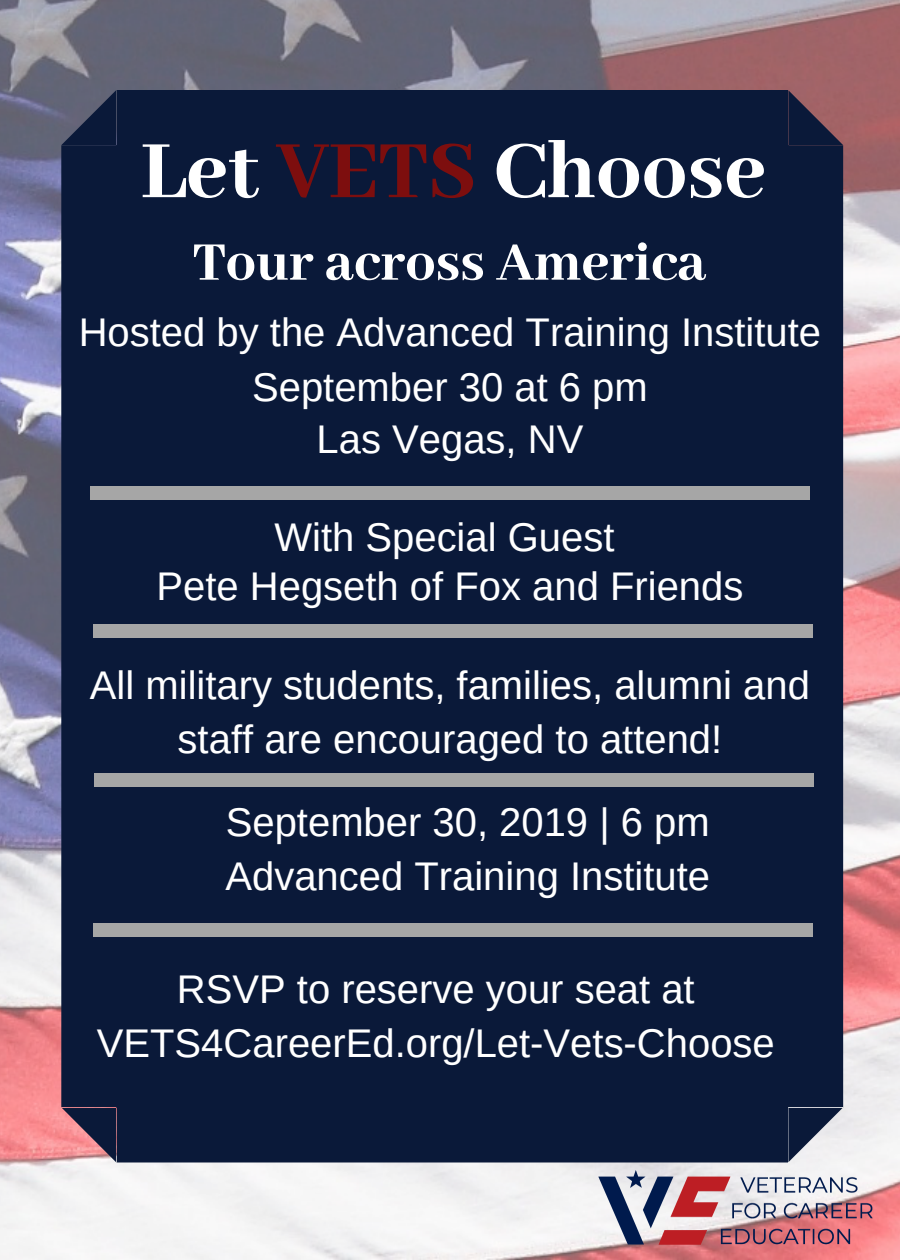
<style>
.page{position:relative;width:900px;height:1260px;background:#fff}
.page>*{position:absolute;margin:0;border:0;box-sizing:border-box;transform-origin:0 0}
.t1{font:800 90px "Abhaya Libre";color:#fff}
.t2{font:800 60px "Abhaya Libre";color:#fff}
.t3{font:40px/54.5px "Arimo";color:#fff;text-align:center}
.s1{color:#7d0e0e}
</style>
<div class="page">
<img style="left:0;top:0;width:900px;height:1260px">
<div style="left:61px;top:90px;width:782px;height:1073px;background:#0a1939"></div>
<div style="left:94px;top:773px;width:720px;height:14px;background:#a6a6a6"></div>
<div style="left:93px;top:923px;width:720px;height:14px;background:#a6a6a6"></div>
<img style="left:599px;top:1170px;width:273px;height:75px">
<div style="left:93px;top:624px;width:720px;height:14px;background:#a6a6a6"></div>
<div style="left:90px;top:486px;width:720px;height:14px;background:#a6a6a6"></div>
<h1 class="t1" style="left:141px;top:122px;width:627px">Let <span class="s1">VETS</span> Choose</h1>
<h2 class="t2" style="left:193px;top:229px;width:515px">Tour across America</h2>
<p class="t3" style="left:79px;top:306px;width:744px;line-height:53.5px">Hosted by the Advanced Training Institute<br>September 30 at 6 pm<br>Las Vegas, NV</p>
<p class="t3" style="left:157px;top:513px;width:588px;line-height:48.8px">With Special Guest<br>Pete Hegseth of Fox and Friends</p>
<p class="t3" style="left:90px;top:658px;width:722px">All military students, families, alumni and staff are encouraged to attend!</p>
<p class="t3" style="left:225px;top:795px;width:486px;text-align:left">September 30, 2019 | 6 pm<br>Advanced Training Institute</p>
<p class="t3" style="left:97px;top:962px;width:679px">RSVP to reserve your seat at<br>VETS4CareerEd.org/Let-Vets-Choose</p>
</div>
